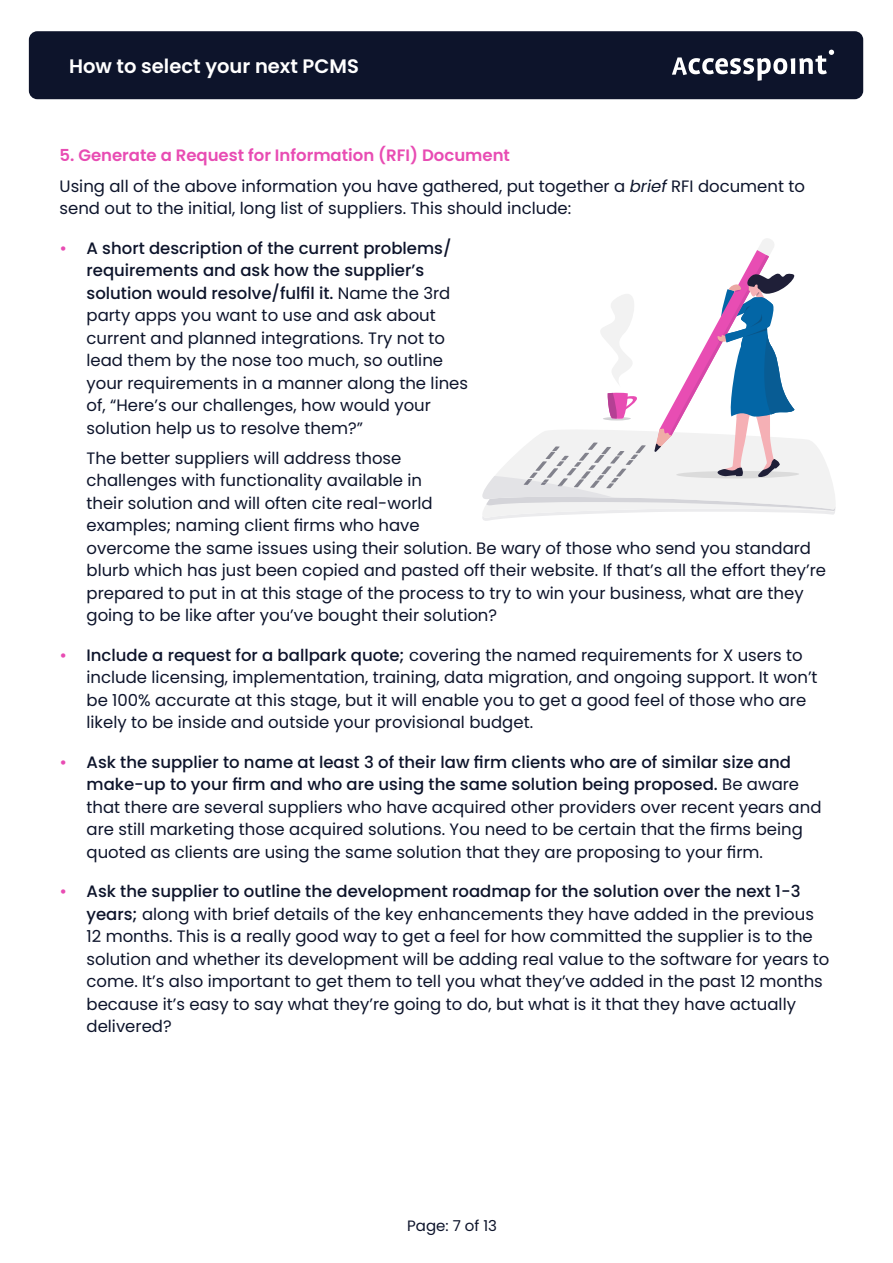
<style>
.page{position:relative;width:893px;height:1263px;background:#fff}
.page>*{position:absolute;margin:0;border:0;box-sizing:border-box;transform-origin:0 0}
.t1{font:600 19.5px "Poppins";color:#fff}
.t2{font:16.5px/22.5px "Poppins";color:#0d142b}
.t3{font:15px "Poppins";color:#0d142b}
.s1{font-weight:600;color:#e84cb3}
.s2{font-style:italic}
.s3{font-weight:500;color:#e84cb3}
.s4{font-weight:500}
</style>
<div class="page">
<div style="left:29px;top:31px;width:834px;height:68px;background:#0d142b;border-radius:9px"></div>
<svg style="left:672px;top:50px;width:162px;height:31px"></svg>
<svg style="left:482px;top:238px;width:354px;height:283px"></svg>
<p class="t1" style="left:69px;top:55px;width:291px">How to select your next PCMS</p>
<p class="t2" style="left:60px;top:139px;width:747px;line-height:31px"><span class="s1">5. Generate a Request for Information (RFI) Document<br></span>Using all of the above information you have gathered, put together a <span class="s2">brief</span> RFI document to</p>
<p class="t2" style="left:60px;top:197px;width:513px">send out to the initial, long list of suppliers. This should include:</p>
<p class="t2" style="left:87px;top:237px;width:383px;text-indent:-27px"><span class="s3">•</span> <span class="s4">A short description of the current problems/ requirements and ask how the supplier’s solution would resolve/fulfil it.</span> Name the 3rd party apps you want to use and ask about current and planned integrations. Try not to lead them by the nose too much, so outline your requirements in a manner along the lines of, “Here’s our challenges, how would your solution help us to resolve them?”</p>
<p class="t2" style="left:87px;top:447px;width:741px">The better suppliers will address those<br>challenges with functionality available in<br>their solution and will often cite real-world<br>examples; naming client firms who have<br>overcome the same issues using their solution. Be wary of those who send you standard blurb which has just been copied and pasted off their website. If that’s all the effort they’re prepared to put in at this stage of the process to try to win your business, what are they going to be like after you’ve bought their solution?</p>
<p class="t2" style="left:87px;top:644px;width:733px;text-indent:-27px"><span class="s3">•</span> <span class="s4">Include a request for a ballpark quote;</span> covering the named requirements for X users to include licensing, implementation, training, data migration, and ongoing support. It won’t be 100% accurate at this stage, but it will enable you to get a good feel of those who are likely to be inside and outside your provisional budget.</p>
<p class="t2" style="left:87px;top:751px;width:736px;text-indent:-27px"><span class="s3">•</span> <span class="s4">Ask the supplier to name at least 3 of their law firm clients who are of similar size and make-up to your firm and who are using the same solution being proposed.</span> Be aware that there are several suppliers who have acquired other providers over recent years and are still marketing those acquired solutions. You need to be certain that the firms being quoted as clients are using the same solution that they are proposing to your firm.</p>
<p class="t2" style="left:87px;top:880px;width:744px;text-indent:-27px"><span class="s3">•</span> <span class="s4">Ask the supplier to outline the development roadmap for the solution over the next 1-3 years;</span> along with brief details of the key enhancements they have added in the previous 12 months. This is a really good way to get a feel for how committed the supplier is to the solution and whether its development will be adding real value to the software for years to come. It’s also important to get them to tell you what they’ve added in the past 12 months because it’s easy to say what they’re going to do, but what is it that they have actually delivered?</p>
<p class="t3" style="left:407px;top:1217px;width:91px">Page: 7 of 13</p>
</div>
